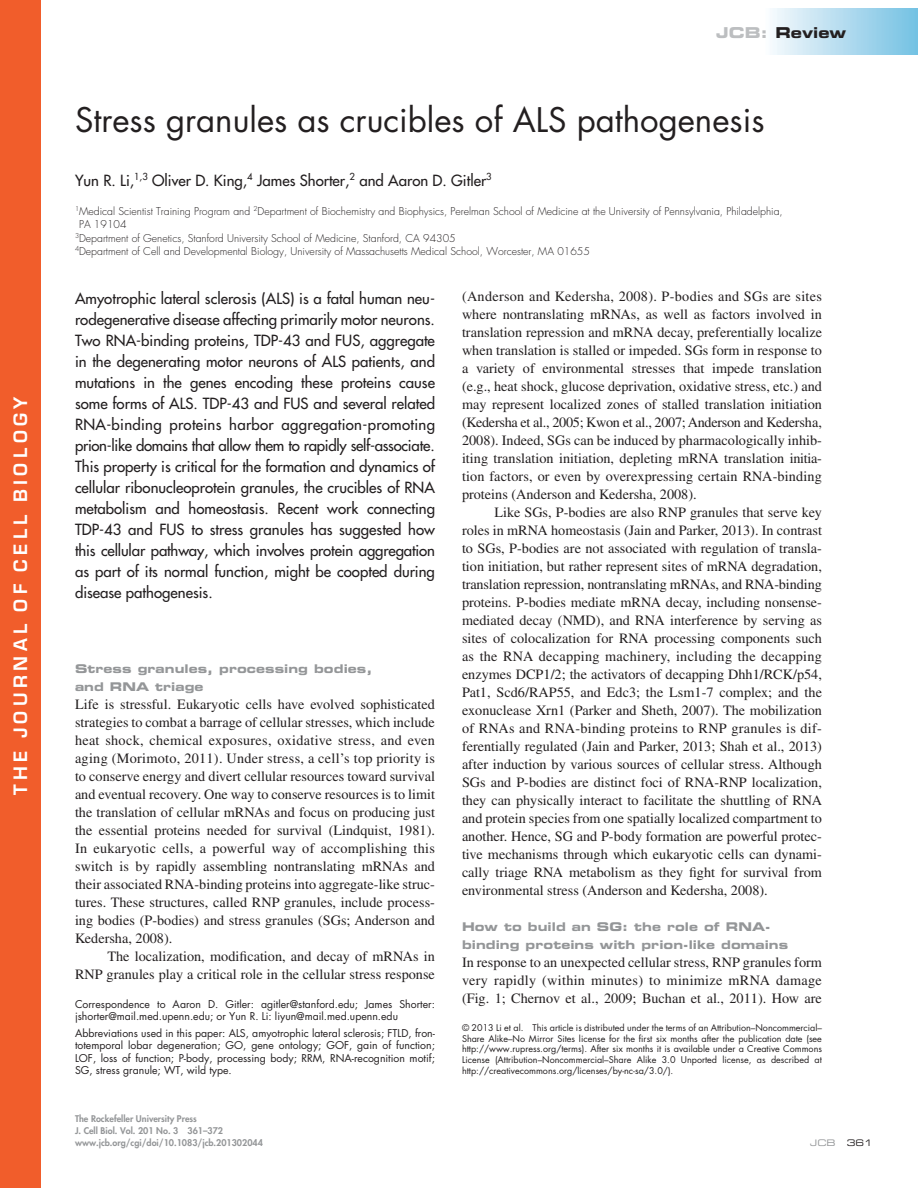
<style>
.page{position:relative;width:918px;height:1188px;background:#fff}
.page>*{position:absolute;margin:0;border:0;box-sizing:border-box;transform-origin:0 0}
.t1{font:33px "Futura Std";color:#231f20}
.t2{font:600 18px "Eurostile";letter-spacing:.25em;color:#fff}
.t3{font:500 15px/21px "Futura Std";color:#231f20;text-align:justify}
.t4{font:15px "Eurostile LT Std Bold Ex 2";color:#231f20}
.t5{font:14.25px/18px "Times LT Std";color:#231f20;text-align:justify}
.t6{font:12px/18px "Eurostile LT Std Bold Ex 2";letter-spacing:.005em;color:#949698}
.t7{font:10.5px/12.3px "Futura Std";color:#231f20}
.t8{font:300 10.5px "Futura Std";color:#231f20}
.t9{font:9px/10.8px "Futura Std";color:#231f20;text-align:justify}
.t10{font:800 9px/12px "Futura Std";color:#949698}
.t11{font:9px "Eurostile LT Std Ex 2";color:#949698}
.t12{font:9px "Eurostile LT Std Ex 2";color:#231f20}
.s1{color:#bcbec0}
</style>
<div class="page">
<div style="left:763px;top:8px;width:155px;height:47px;background:linear-gradient(to right,#fbfcfe,#73c0e2)"></div>
<div style="left:0;top:0;width:40px;height:1188px;background:#f15d2b"></div>
<p class="t2" style="left:13px;top:795px;width:400px;rotate:-90deg">THE JOURNAL OF CELL BIOLOGY</p>
<p class="t4" style="left:716px;top:22px;width:132px"><span class="s1">JCB:</span> Review</p>
<h1 class="t1" style="left:75px;top:99px;width:691px">Stress granules as crucibles of ALS pathogenesis</h1>
<p class="t3" style="left:75px;top:170px;width:418px">Yun R. Li,<sup>1,3</sup> Oliver D. King,<sup>4</sup> James Shorter,<sup>2</sup> and Aaron D. Gitler<sup>3</sup></p>
<p class="t8" style="left:75px;top:205px;width:709px"><sup>1</sup>Medical Scientist Training Program and <sup>2</sup>Department of Biochemistry and Biophysics, Perelman School of Medicine at the University of Pennsylvania, Philadelphia,</p>
<p class="t8" style="left:79px;top:218px;width:49px">PA 19104</p>
<p class="t8" style="left:75px;top:232px;width:382px"><sup>3</sup>Department of Genetics, Stanford University School of Medicine, Stanford, CA 94305</p>
<p class="t8" style="left:75px;top:245px;width:516px"><sup>4</sup>Department of Cell and Developmental Biology, University of Massachusetts Medical School, Worcester, MA 01655</p>
<p class="t3" style="left:75px;top:288px;width:362px">Amyotrophic lateral sclerosis (ALS) is a fatal human neu&shy;rodegenerative disease affecting primarily motor neurons.<br>Two RNA-binding proteins, TDP-43 and FUS, aggregate in the degenerating motor neurons of ALS patients, and mutations in the genes encoding these proteins cause some forms of ALS. TDP-43 and FUS and several related RNA-binding proteins harbor aggregation-promoting prion-like domains that allow them to rapidly self-associate.<br>This property is critical for the formation and dynamics of cellular ribonucleoprotein granules, the crucibles of RNA metabolism and homeostasis. Recent work connecting TDP-43 and FUS to stress granules has suggested how this cellular pathway, which involves protein aggregation as part of its normal function, might be coopted during disease pathogenesis.</p>
<p class="t6" style="left:75px;top:659px;width:299px">Stress granules, processing bodies, and RNA triage</p>
<p class="t5" style="left:75px;top:695px;width:362px">Life is stressful. Eukaryotic cells have evolved sophisticated strategies to combat a barrage of cellular stresses, which include heat shock, chemical exposures, oxidative stress, and even aging (Morimoto, 2011). Under stress, a cell’s top priority is to conserve energy and divert cellular resources toward survival and eventual recovery. One way to conserve resources is to limit the translation of cellular mRNAs and focus on producing just the essential proteins needed for survival (Lindquist, 1981).<br>In eukaryotic cells, a powerful way of accomplishing this switch is by rapidly assembling nontranslating mRNAs and their associated RNA-binding proteins into aggregate-like struc&shy;tures. These structures, called RNP granules, include process&shy;ing bodies (P-bodies) and stress granules (SGs; Anderson and Kedersha, 2008).</p>
<p class="t5" style="left:75px;top:947px;width:362px;text-align:right">The localization, modification, and decay of mRNAs in<br>RNP granules play a critical role in the cellular stress response</p>
<p class="t7" style="left:75px;top:998px;width:361px">Correspondence to Aaron D. Gitler: agitler@stanford.edu; James Shorter: jshorter@mail.med.upenn.edu; or Yun R. Li: liyun@mail.med.upenn.edu</p>
<p class="t7" style="left:75px;top:1027px;width:362px;text-align:justify">Abbreviations used in this paper: ALS, amyotrophic lateral sclerosis; FTLD, fron&shy;totemporal lobar degeneration; GO, gene ontology; GOF, gain of function; LOF, loss of function; P-body, processing body; RRM, RNA-recognition motif; SG, stress granule; WT, wild type.</p>
<p class="t10" style="left:75px;top:1112px;width:189px">The Rockefeller University Press<br>J. Cell Biol. Vol. 201 No. 3 361–372 www.jcb.org/cgi/doi/10.1083/jcb.201302044</p>
<p class="t5" style="left:462px;top:287px;width:362px">(Anderson and Kedersha, 2008). P-bodies and SGs are sites where nontranslating mRNAs, as well as factors involved in translation repression and mRNA decay, preferentially localize when translation is stalled or impeded. SGs form in response to a variety of environmental stresses that impede translation (e.g., heat shock, glucose deprivation, oxidative stress, etc.) and may represent localized zones of stalled translation initiation (Kedersha et al., 2005; Kwon et al., 2007; Anderson and Kedersha, 2008). Indeed, SGs can be induced by pharmacologically inhib&shy;iting translation initiation, depleting mRNA translation initia&shy;tion factors, or even by overexpressing certain RNA-binding proteins (Anderson and Kedersha, 2008).</p>
<p class="t5" style="left:462px;top:503px;width:362px;text-indent:32px">Like SGs, P-bodies are also RNP granules that serve key roles in mRNA homeostasis (Jain and Parker, 2013). In contrast to SGs, P-bodies are not associated with regulation of transla&shy;tion initiation, but rather represent sites of mRNA degradation, translation repression, nontranslating mRNAs, and RNA-binding proteins. P-bodies mediate mRNA decay, including nonsense&shy;mediated decay (NMD), and RNA interference by serving as sites of colocalization for RNA processing components such as the RNA decapping machinery, including the decapping enzymes DCP1/2; the activators of decapping Dhh1/RCK/p54, Pat1, Scd6/RAP55, and Edc3; the Lsm1-7 complex; and the exonuclease Xrn1 (Parker and Sheth, 2007). The mobilization of RNAs and RNA-binding proteins to RNP granules is dif&shy;ferentially regulated (Jain and Parker, 2013; Shah et al., 2013) after induction by various sources of cellular stress. Although SGs and P-bodies are distinct foci of RNA-RNP localization, they can physically interact to facilitate the shuttling of RNA and protein species from one spatially localized compartment to another. Hence, SG and P-body formation are powerful protec&shy;tive mechanisms through which eukaryotic cells can dynami&shy;cally triage RNA metabolism as they fight for survival from environmental stress (Anderson and Kedersha, 2008).</p>
<p class="t6" style="left:462px;top:917px;width:328px">How to build an SG: the role of RNA&shy;binding proteins with prion-like domains</p>
<p class="t5" style="left:462px;top:953px;width:362px">In response to an unexpected cellular stress, RNP granules form very rapidly (within minutes) to minimize mRNA damage (Fig. 1; Chernov et al., 2009; Buchan et al., 2011). How are</p>
<p class="t9" style="left:462px;top:1022px;width:362px">© 2013 Li et al. This article is distributed under the terms of an Attribution–Noncommercial– Share Alike–No Mirror Sites license for the first six months after the publication date (see http://www.rupress.org/terms). After six months it is available under a Creative Commons License (Attribution–Noncommercial–Share Alike 3.0 Unported license, as described at http://creativecommons.org/licenses/by-nc-sa/3.0/).</p>
<p class="t11" style="left:810px;top:1136px;width:27px">JCB</p>
<p class="t12" style="left:847px;top:1136px;width:28px">361</p>
</div>
